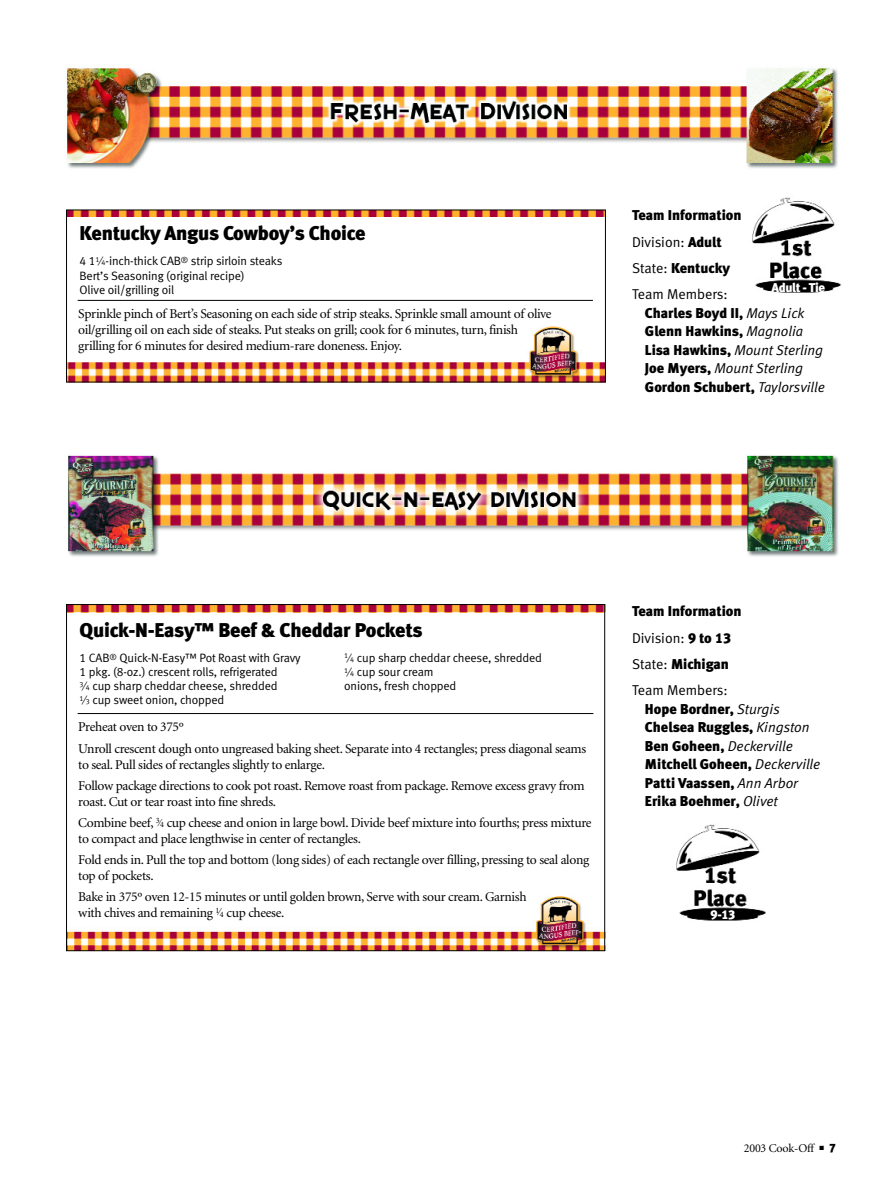
<style>
.page{position:relative;width:878px;height:1194px;background:#fff}
.page>*{position:absolute;margin:0;border:0;box-sizing:border-box;transform-origin:0 0}
.t1{font:19.95px "Meta Black LF";letter-spacing:-.01em;color:#000}
.t2{font:14.25px/18.5px "Meta Black LF";color:#000}
.t3{font:italic 14.25px/18.5px "Meta Normal LF";color:#000}
.t4{font:14.25px "Meta Normal LF";color:#000}
.t5{font:13.5px/21.3px "Minion";letter-spacing:-.025em;color:#000}
.t6{font:12.75px "Meta Black LF";letter-spacing:-.03em;color:#fff}
.t7{font:12.15px/14.2px "Meta Normal LF";letter-spacing:-.01em;color:#000}
.t8{font:12px "Minion";letter-spacing:-.015em;color:#000}
.s1{font-size:9.75px}
.s2{font-size:7.2px}
.s3{font-family:"Meta Black LF"}
.s4{font-family:"Meta Normal LF"}
.s5{font-family:"Meta Normal LF";font-style:italic}
.s6{font-family:"Meta Black LF";font-style:normal}
.s7{font-size:10.8px}
.s8{font-size:8.1px}
</style>
<div class="page">
<img style="left:64px;top:68px;width:774px;height:101px">
<img style="left:66px;top:300px;width:539px;height:83px">
<img style="left:68px;top:212px;width:535px;height:5px">
<hr style="left:78px;top:300px;width:515px;height:1px;background:#000">
<img style="left:68px;top:455px;width:770px;height:102px">
<img style="left:68px;top:896px;width:535px;height:53px">
<img style="left:68px;top:606px;width:535px;height:6px">
<hr style="left:78px;top:713px;width:515px;height:1px;background:#000">
<img style="left:752px;top:197px;width:89px;height:96px">
<img style="left:676px;top:824px;width:90px;height:97px">
<h1 class="t1" style="left:80px;top:226px;width:287px">Kentucky Angus Cowboy’s Choice</h1>
<p class="t7" style="left:80px;top:255px;width:204px">4 1<sup>1</sup><span class="s1">⁄</span><span class="s2">4</span>-inch-thick CAB<sup>®</sup> strip sirloin steaks<br>Bert’s Seasoning (original recipe)<br>Olive oil/grilling oil</p>
<p class="t5" style="left:78px;top:307px;width:475px;line-height:15.6px">Sprinkle pinch of Bert’s Seasoning on each side of strip steaks. Sprinkle small amount of olive oil/grilling oil on each side of steaks. Put steaks on grill; cook for 6 minutes, turn, finish grilling for 6 minutes for desired medium-rare doneness. Enjoy.</p>
<p class="t2" style="left:632px;top:207px;width:111px">Team Information</p>
<p class="t4" style="left:632px;top:236px;width:91px">Division: <span class="s3">Adult</span></p>
<p class="t2" style="left:632px;top:260px;width:99px"><span class="s4">State:</span> Kentucky</p>
<p class="t4" style="left:632px;top:289px;width:97px">Team Members:</p>
<p class="t2" style="left:645px;top:305px;width:161px">Charles Boyd II, <span class="s5">Mays Lick<br></span>Glenn Hawkins, <span class="s5">Magnolia</span></p>
<p class="t3" style="left:645px;top:342px;width:180px"><span class="s6">Lisa Hawkins,</span> Mount Sterling<br><span class="s6">Joe Myers,</span> Mount Sterling</p>
<p class="t2" style="left:645px;top:379px;width:181px">Gordon Schubert, <span class="s5">Taylorsville</span></p>
<p class="t6" style="left:771px;top:282px;width:55px">Adult - Tie</p>
<h1 class="t1" style="left:80px;top:622px;width:344px">Quick-N-Easy™ Beef &amp; Cheddar Pockets</h1>
<p class="t7" style="left:80px;top:651px;width:222px">1 CAB<sup>®</sup> Quick-N-Easy™ Pot Roast with Gravy 1 pkg. (8-oz.) crescent rolls, refrigerated<br><sup>3</sup><span class="s1">⁄</span><span class="s2">4</span> cup sharp cheddar cheese, shredded<br><sup>1</sup><span class="s1">⁄</span><span class="s2">3</span> cup sweet onion, chopped</p>
<p class="t7" style="left:344px;top:651px;width:199px"><sup>1</sup><span class="s1">⁄</span><span class="s2">4</span> cup sharp cheddar cheese, shredded<br><sup>1</sup><span class="s1">⁄</span><span class="s2">4</span> cup sour cream<br>onions, fresh chopped</p>
<p class="t5" style="left:78px;top:718px;width:509px">Preheat oven to 375º<br>Unroll crescent dough onto ungreased baking sheet. Separate into 4 rectangles; press diagonal seams</p>
<p class="t5" style="left:78px;top:755px;width:508px">to seal. Pull sides of rectangles slightly to enlarge.<br>Follow package directions to cook pot roast. Remove roast from package. Remove excess gravy from</p>
<p class="t5" style="left:78px;top:792px;width:515px">roast. Cut or tear roast into fine shreds.<br>Combine beef, <sup>3</sup><span class="s7">⁄</span><span class="s8">4</span> cup cheese and onion in large bowl. Divide beef mixture into fourths; press mixture</p>
<p class="t5" style="left:78px;top:829px;width:512px">to compact and place lengthwise in center of rectangles.<br>Fold ends in. Pull the top and bottom (long sides) of each rectangle over filling, pressing to seal along</p>
<p class="t5" style="left:78px;top:866px;width:450px">top of pockets.<br>Bake in 375º oven 12-15 minutes or until golden brown, Serve with sour cream. Garnish</p>
<p class="t5" style="left:78px;top:903px;width:207px">with chives and remaining <sup>1</sup><span class="s7">⁄</span><span class="s8">4</span> cup cheese.</p>
<p class="t2" style="left:632px;top:603px;width:111px">Team Information</p>
<p class="t4" style="left:632px;top:632px;width:100px">Division: <span class="s3">9 to 13</span></p>
<p class="t2" style="left:632px;top:656px;width:98px"><span class="s4">State:</span> Michigan</p>
<p class="t4" style="left:632px;top:685px;width:97px">Team Members:</p>
<p class="t2" style="left:645px;top:701px;width:166px">Hope Bordner, <span class="s5">Sturgis<br></span>Chelsea Ruggles, <span class="s5">Kingston</span></p>
<p class="t3" style="left:645px;top:738px;width:149px"><span class="s6">Ben Goheen,</span> Deckerville</p>
<p class="t2" style="left:645px;top:756px;width:177px">Mitchell Goheen, <span class="s5">Deckerville<br></span>Patti Vaassen, <span class="s5">Ann Arbor<br></span>Erika Boehmer, <span class="s5">Olivet</span></p>
<p class="t6" style="left:710px;top:909px;width:26px">9-13</p>
<p class="t8" style="left:743px;top:1144px;width:94px">2003 Cook-Off ■ <span class="s3">7</span></p>
</div>
